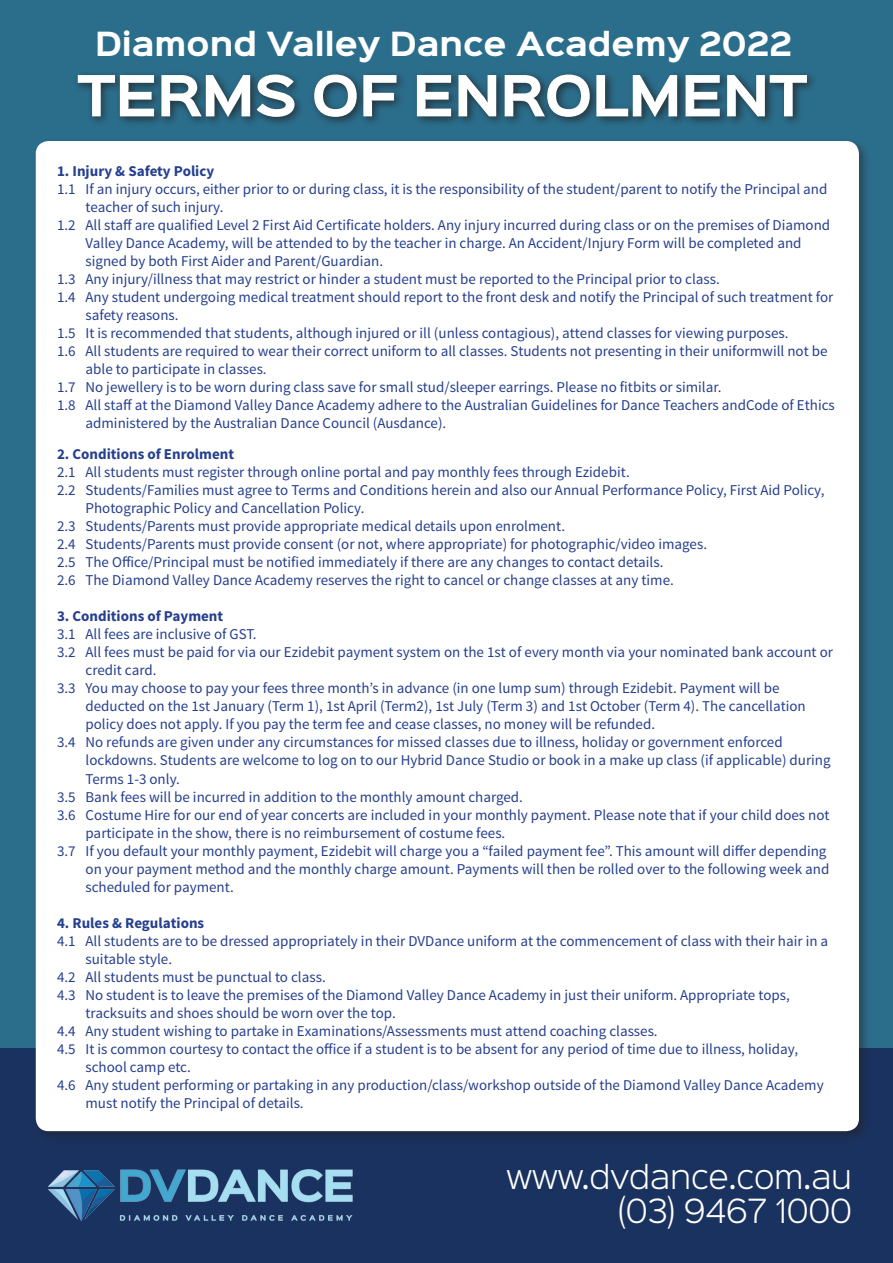
<style>
.page{position:relative;width:893px;height:1263px;background:#1a325f}
.page>*{position:absolute;margin:0;border:0;box-sizing:border-box;transform-origin:0 0}
.t1{font:700 51px "Sinkin Sans 700";letter-spacing:-.015em;color:#fff}
.t2{font:300 30px "Sinkin Sans 300";letter-spacing:-.005em;color:#fff}
.t3{font:700 30px "Sinkin Sans 700";color:#fff}
.t4{font:15px/18px "Source Sans Pro";color:#253f8e}
.t5{font:700 15px "Source Sans Pro";color:#253f8e}
</style>
<div class="page">
<div style="left:0;top:0;width:893px;height:1047px;background:#2b6e8c"></div>
<img style="left:48px;top:1169px;width:305px;height:52px">
<div style="left:32px;top:137px;width:839px;height:1007px;background:#231f20;opacity:.5"></div>
<div style="left:36px;top:141px;width:823px;height:990px;background:#fff;border-radius:13px"></div>
<div style="left:73px;top:70px;width:744px;height:58px;background:#231f20;opacity:.75"></div>
<p class="t3" style="left:95px;top:28px;width:698px">Diamond Valley Dance Academy 2022</p>
<p class="t1" style="left:77px;top:69px;width:733px">TERMS OF ENROLMENT</p>
<p class="t5" style="left:57px;top:161px;width:159px">1. Injury &amp; Safety Policy</p>
<p class="t4" style="left:86px;top:180px;width:743px;text-indent:-28px">1.1 If an injury occurs, either prior to or during class, it is the responsibility of the student/parent to notify the Principal and teacher of such injury.</p>
<p class="t4" style="left:86px;top:216px;width:746px;text-indent:-28px">1.2 All staff are qualified Level 2 First Aid Certificate holders. Any injury incurred during class or on the premises of Diamond<br>Valley Dance Academy, will be attended to by the teacher in charge. An Accident/Injury Form will be completed and signed by both First Aider and Parent/Guardian.</p>
<p class="t4" style="left:57px;top:270px;width:664px">1.3 Any injury/illness that may restrict or hinder a student must be reported to the Principal prior to class.</p>
<p class="t4" style="left:86px;top:288px;width:749px;text-indent:-28px">1.4 Any student undergoing medical treatment should report to the front desk and notify the Principal of such treatment for safety reasons.</p>
<p class="t4" style="left:57px;top:324px;width:733px">1.5 It is recommended that students, although injured or ill (unless contagious), attend classes for viewing purposes.</p>
<p class="t4" style="left:86px;top:342px;width:744px;text-indent:-28px">1.6 All students are required to wear their correct uniform to all classes. Students not presenting in their uniformwill not be able to participate in classes.</p>
<p class="t4" style="left:57px;top:378px;width:666px">1.7 No jewellery is to be worn during class save for small stud/sleeper earrings. Please no fitbits or similar.</p>
<p class="t4" style="left:86px;top:396px;width:751px;text-indent:-28px">1.8 All staff at the Diamond Valley Dance Academy adhere to the Australian Guidelines for Dance Teachers andCode of Ethics administered by the Australian Dance Council (Ausdance).</p>
<p class="t5" style="left:57px;top:445px;width:179px">2. Conditions of Enrolment</p>
<p class="t4" style="left:57px;top:464px;width:574px">2.1 All students must register through online portal and pay monthly fees through Ezidebit.</p>
<p class="t4" style="left:86px;top:482px;width:740px;text-indent:-28px">2.2 Students/Families must agree to Terms and Conditions herein and also our Annual Performance Policy, First Aid Policy,<br>Photographic Policy and Cancellation Policy.</p>
<p class="t4" style="left:57px;top:518px;width:510px">2.3 Students/Parents must provide appropriate medical details upon enrolment.</p>
<p class="t4" style="left:57px;top:536px;width:651px">2.4 Students/Parents must provide consent (or not, where appropriate) for photographic/video images.</p>
<p class="t4" style="left:57px;top:554px;width:608px">2.5 The Office/Principal must be notified immediately if there are any changes to contact details.</p>
<p class="t4" style="left:57px;top:572px;width:618px">2.6 The Diamond Valley Dance Academy reserves the right to cancel or change classes at any time.</p>
<p class="t5" style="left:57px;top:607px;width:168px">3. Conditions of Payment</p>
<p class="t4" style="left:57px;top:626px;width:201px">3.1 All fees are inclusive of GST.</p>
<p class="t4" style="left:86px;top:644px;width:749px;text-indent:-28px">3.2 All fees must be paid for via our Ezidebit payment system on the 1st of every month via your nominated bank account or credit card.</p>
<p class="t4" style="left:86px;top:680px;width:722px;text-indent:-28px">3.3 You may choose to pay your fees three month’s in advance (in one lump sum) through Ezidebit. Payment will be deducted on the 1st January (Term 1), 1st April (Term2), 1st July (Term 3) and 1st October (Term 4). The cancellation policy does not apply. If you pay the term fee and cease classes, no money will be refunded.</p>
<p class="t4" style="left:86px;top:734px;width:747px;text-indent:-28px">3.4 No refunds are given under any circumstances for missed classes due to illness, holiday or government enforced lockdowns. Students are welcome to log on to our Hybrid Dance Studio or book in a make up class (if applicable) during<br>Terms 1-3 only.</p>
<p class="t4" style="left:57px;top:788px;width:467px">3.5 Bank fees will be incurred in addition to the monthly amount charged.</p>
<p class="t4" style="left:86px;top:806px;width:746px;text-indent:-28px">3.6 Costume Hire for our end of year concerts are included in your monthly payment. Please note that if your child does not participate in the show, there is no reimbursement of costume fees.</p>
<p class="t4" style="left:86px;top:842px;width:745px;text-indent:-28px">3.7 If you default your monthly payment, Ezidebit will charge you a “failed payment fee”. This amount will differ depending on your payment method and the monthly charge amount. Payments will then be rolled over to the following week and scheduled for payment.</p>
<p class="t5" style="left:57px;top:913px;width:149px">4. Rules &amp; Regulations</p>
<p class="t4" style="left:86px;top:932px;width:744px;text-indent:-28px">4.1 All students are to be dressed appropriately in their DVDance uniform at the commencement of class with their hair in a suitable style.</p>
<p class="t4" style="left:57px;top:968px;width:270px">4.2 All students must be punctual to class.</p>
<p class="t4" style="left:86px;top:986px;width:706px;text-indent:-28px">4.3 No student is to leave the premises of the Diamond Valley Dance Academy in just their uniform. Appropriate tops, tracksuits and shoes should be worn over the top.</p>
<p class="t4" style="left:57px;top:1022px;width:602px">4.4 Any student wishing to partake in Examinations/Assessments must attend coaching classes.</p>
<p class="t4" style="left:86px;top:1040px;width:714px;text-indent:-28px">4.5 It is common courtesy to contact the office if a student is to be absent for any period of time due to illness, holiday, school camp etc.</p>
<p class="t4" style="left:86px;top:1076px;width:740px;text-indent:-28px">4.6 Any student performing or partaking in any production/class/workshop outside of the Diamond Valley Dance Academy must notify the Principal of details.</p>
<p class="t2" style="left:506px;top:1152px;width:347px">www.dvdance.com.au</p>
<p class="t2" style="left:619px;top:1187px;width:235px">(03) 9467 1000</p>
</div>
